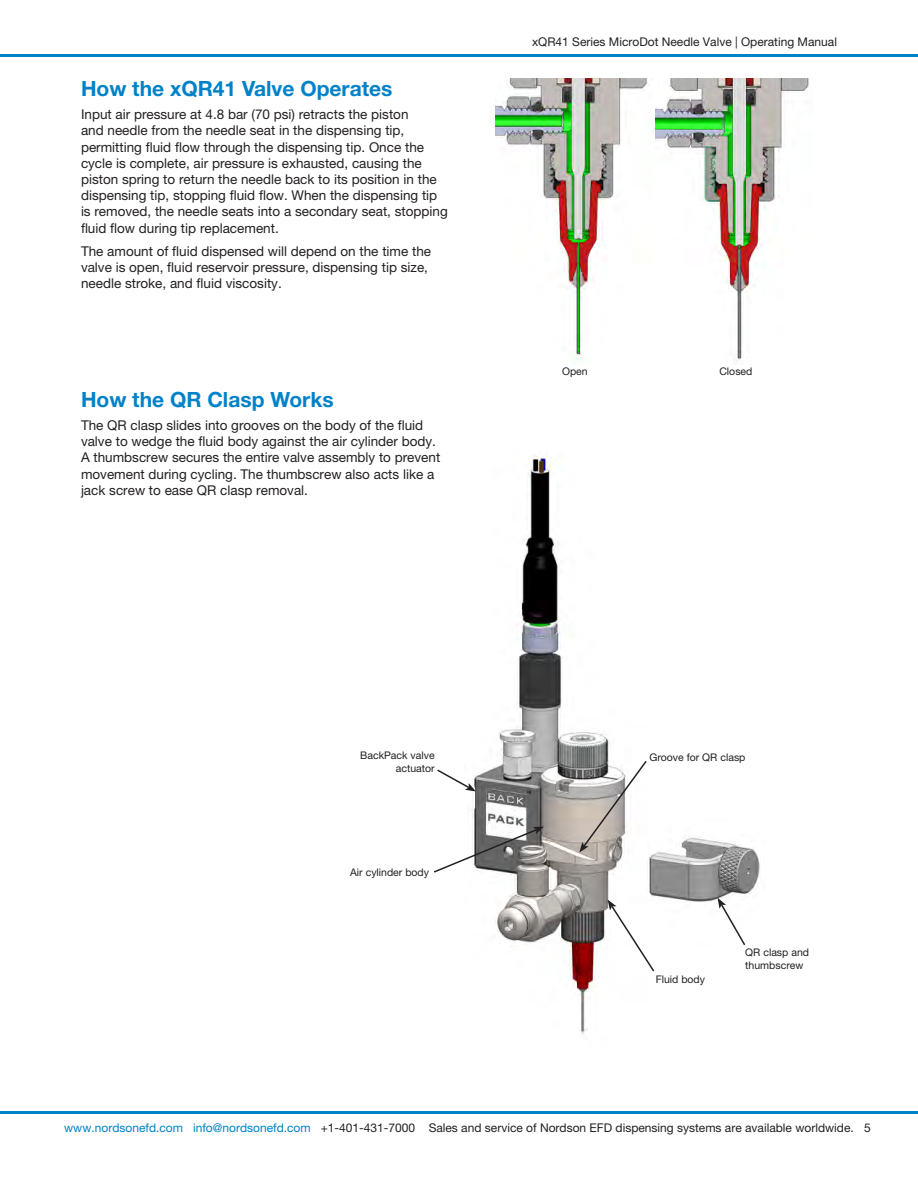
<style>
.page{position:relative;width:918px;height:1188px;background:#fff}
.page>*{position:absolute;margin:0;border:0;box-sizing:border-box;transform-origin:0 0}
.EFD-Head-Lev2{font:700 21px "Helvetica Neue LT Pro";color:#0082c8}
.EFD-BodyText-9L{font:13.5px/16.2px "Helvetica Neue LT Pro";color:#231f20}
.t1{font:12px "Helvetica Neue LT Pro";color:#231f20}
.EFD-Callout-7L{font:10.5px/12.6px "Helvetica Neue LT Pro";color:#231f20}
.EFD-Callout-7R{font:10.5px/12.6px "Helvetica Neue LT Pro";color:#231f20;text-align:right}
.EFD-Callout-7C{font:10.5px "Helvetica Neue LT Pro";color:#231f20}
.s1{color:#0082c8}
</style>
<div class="page">
<hr style="left:0;top:1112px;width:918px;height:2px;background:#0082c8">
<hr style="left:0;top:54px;width:918px;height:2px;background:#0082c8">
<img style="left:471px;top:454px;width:289px;height:580px">
<img style="left:495px;top:78px;width:158px;height:282px">
<img style="left:655px;top:78px;width:154px;height:284px">
<svg style="left:579px;top:759px;width:69px;height:94px"></svg>
<svg style="left:718px;top:898px;width:29px;height:49px"></svg>
<svg style="left:608px;top:900px;width:48px;height:73px"></svg>
<svg style="left:434px;top:827px;width:110px;height:47px"></svg>
<svg style="left:437px;top:768px;width:39px;height:24px"></svg>
<p class="EFD-Head-Lev2" style="left:81px;top:75px;width:313px">How the xQR41 Valve Operates</p>
<p class="EFD-BodyText-9L" style="left:81px;top:106px;width:368px">Input air pressure at 4.8 bar (70 psi) retracts the piston<br>and needle from the needle seat in the dispensing tip, permitting fluid flow through the dispensing tip. Once the cycle is complete, air pressure is exhausted, causing the piston spring to return the needle back to its position in the dispensing tip, stopping fluid flow. When the dispensing tip is removed, the needle seats into a secondary seat, stopping fluid flow during tip replacement.</p>
<p class="EFD-BodyText-9L" style="left:81px;top:243px;width:352px">The amount of fluid dispensed will depend on the time the valve is open, fluid reservoir pressure, dispensing tip size, needle stroke, and fluid viscosity.</p>
<p class="EFD-Head-Lev2" style="left:81px;top:386px;width:254px">How the QR Clasp Works</p>
<p class="EFD-BodyText-9L" style="left:81px;top:417px;width:361px">The QR clasp slides into grooves on the body of the fluid valve to wedge the fluid body against the air cylinder body.<br>A thumbscrew secures the entire valve assembly to prevent movement during cycling. The thumbscrew also acts like a jack screw to ease QR clasp removal.</p>
<p class="t1" style="left:532px;top:35px;width:306px">xQR41 Series MicroDot Needle Valve | Operating Manual</p>
<p class="EFD-Callout-7C" style="left:562px;top:365px;width:27px">Open</p>
<p class="EFD-Callout-7C" style="left:719px;top:365px;width:35px">Closed</p>
<p class="EFD-Callout-7R" style="left:360px;top:749px;width:76px">BackPack valve actuator</p>
<p class="EFD-Callout-7R" style="left:350px;top:865px;width:80px">Air cylinder body</p>
<p class="EFD-Callout-7L" style="left:649px;top:751px;width:98px">Groove for QR clasp</p>
<p class="EFD-Callout-7L" style="left:656px;top:973px;width:51px">Fluid body</p>
<p class="EFD-Callout-7L" style="left:745px;top:946px;width:65px">QR clasp and thumbscrew</p>
<p class="t1" style="left:64px;top:1121px;width:791px"><span class="s1">www.nordsonefd.com info@nordsonefd.com</span> +1-401-431-7000 Sales and service of Nordson EFD dispensing systems are available worldwide.</p>
<p class="t1" style="left:864px;top:1121px;width:8px">5</p>
</div>
